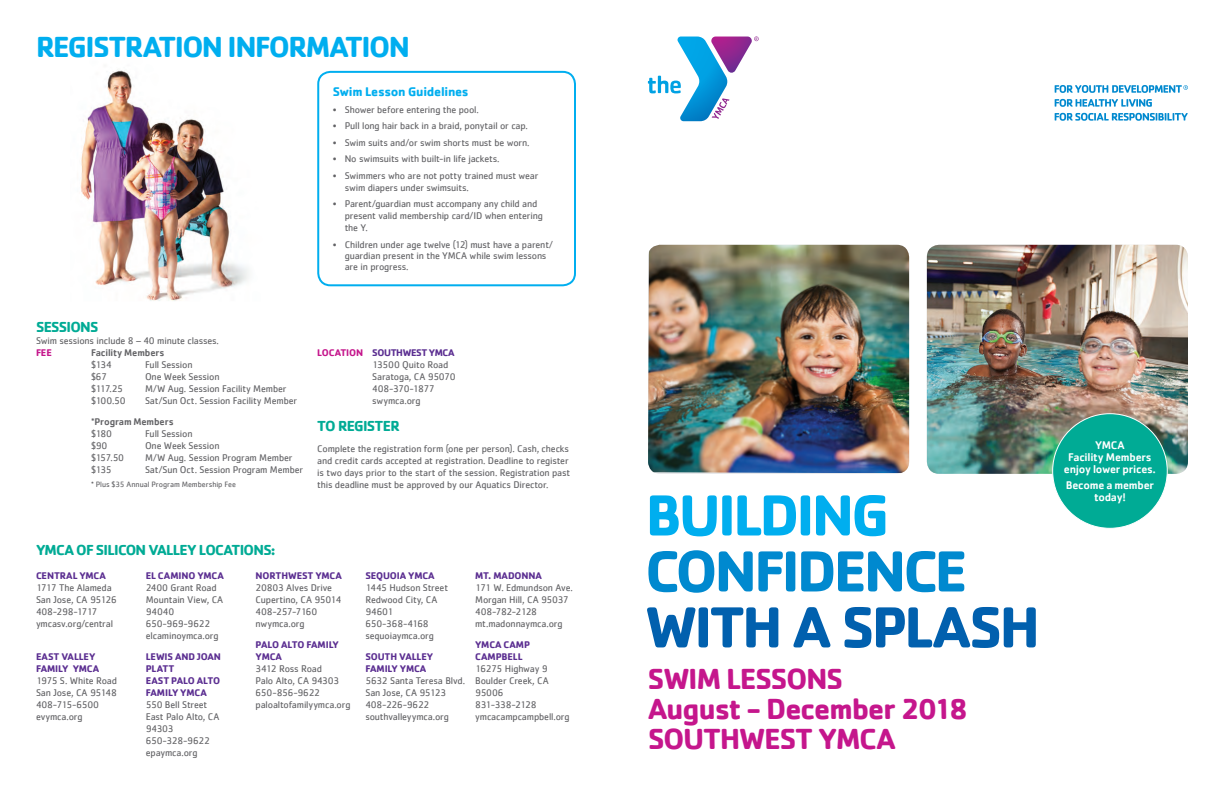
<style>
.page{position:relative;width:1224px;height:792px;background:#fff}
.page>*{position:absolute;margin:0;border:0;box-sizing:border-box;transform-origin:0 0}
.t1{font:700 60px "Cachet";letter-spacing:-.05em;color:#0160ae}
.t2{font:700 60px "Cachet";letter-spacing:-.05em;color:#0089cf}
.t3{font:700 60px "Cachet";letter-spacing:-.05em;color:#00aeef}
.t4{font:700 30px/30px "Cachet";color:#c5168c}
.t5{font:700 30px "Cachet";letter-spacing:-.055em;color:#00aeef}
.t6{font:700 15px "Cachet";letter-spacing:-.05em;color:#00ab95}
.t7{font:700 13px "Cachet";letter-spacing:-.02em;color:#00aeef}
.t8{font:500 11.5px/12px "Cachet";letter-spacing:-.02em;color:#fff;text-align:center}
.t9{font:10px/12px "Cachet";letter-spacing:-.015em;color:#636366}
.t10{font:700 10px/12px "Cachet";letter-spacing:-.01em;color:#5b2e91}
.t11{font:500 10px "Cachet";letter-spacing:-.01em;color:#636366}
.t12{font:700 10px "Cachet";color:#c5168c}
.t13{font:8px "Cachet";letter-spacing:-.005em;color:#636366}
.s1{font-weight:500}
.s2{font-weight:700;color:#c5168c}
.s3{font-weight:700;color:#5b2e91}
</style>
<div class="page">
<svg style="left:648px;top:37px;width:111px;height:84px"></svg>
<img style="left:648px;top:245px;width:261px;height:228px">
<img style="left:927px;top:245px;width:261px;height:229px">
<svg style="left:1055px;top:99px;width:97px;height:8px"></svg>
<svg style="left:1055px;top:113px;width:133px;height:8px"></svg>
<svg style="left:1055px;top:85px;width:133px;height:8px"></svg>
<div style="left:1053px;top:414px;width:114px;height:114px;background:#00ab95;border-radius:50%"></div>
<div style="left:317px;top:71px;width:259px;height:215px;border:2px solid #00aeef;border-radius:12px"></div>
<img style="left:81px;top:70px;width:168px;height:231px">
<h2 class="t5" style="left:36px;top:27px;width:375px">REGISTRATION INFORMATION</h2>
<h3 class="t7" style="left:333px;top:84px;width:138px">Swim Lesson Guidelines</h3>
<p class="t9" style="left:333px;top:103px;width:148px">• Shower before entering the pool.</p>
<p class="t9" style="left:333px;top:120px;width:197px">• Pull long hair back in a braid, ponytail or cap.</p>
<p class="t9" style="left:333px;top:136px;width:198px">• Swim suits and/or swim shorts must be worn.</p>
<p class="t9" style="left:333px;top:153px;width:168px">• No swimsuits with built-in life jackets.</p>
<p class="t9" style="left:345px;top:169px;width:195px;text-indent:-12px">• Swimmers who are not potty trained must wear swim diapers under swimsuits.</p>
<p class="t9" style="left:345px;top:198px;width:200px;text-indent:-12px">• Parent/guardian must accompany any child and present valid membership card/ID when entering the Y.</p>
<p class="t9" style="left:345px;top:239px;width:210px;line-height:11px;text-indent:-12px">• Children under age twelve (12) must have a parent/ guardian present in the YMCA while swim lessons are in progress.</p>
<h3 class="t6" style="left:36px;top:317px;width:64px">SESSIONS</h3>
<p class="t9" style="left:36px;top:335px;width:184px">Swim sessions include 8 – 40 minute classes.</p>
<p class="t12" style="left:36px;top:346px;width:17px">FEE</p>
<p class="t11" style="left:91px;top:347px;width:75px">Facility Members</p>
<p class="t9" style="left:91px;top:359px;width:22px">$134</p>
<p class="t9" style="left:145px;top:359px;width:49px">Full Session</p>
<p class="t9" style="left:91px;top:371px;width:18px">$67</p>
<p class="t9" style="left:145px;top:371px;width:76px">One Week Session</p>
<p class="t9" style="left:91px;top:383px;width:34px">$117.25</p>
<p class="t9" style="left:145px;top:383px;width:143px">M/W Aug. Session Facility Member</p>
<p class="t9" style="left:91px;top:395px;width:36px">$100.50</p>
<p class="t9" style="left:91px;top:390px;width:208px;line-height:21px;text-indent:54px">Sat/Sun Oct. Session Facility Member *<span class="s1">Program Members</span></p>
<p class="t9" style="left:91px;top:428px;width:23px">$180</p>
<p class="t9" style="left:145px;top:428px;width:49px">Full Session</p>
<p class="t9" style="left:91px;top:440px;width:18px">$90</p>
<p class="t9" style="left:145px;top:440px;width:76px">One Week Session</p>
<p class="t9" style="left:91px;top:452px;width:35px">$157.50</p>
<p class="t9" style="left:145px;top:452px;width:149px">M/W Aug. Session Program Member</p>
<p class="t9" style="left:91px;top:464px;width:22px">$135</p>
<p class="t9" style="left:145px;top:464px;width:160px">Sat/Sun Oct. Session Program Member</p>
<p class="t13" style="left:91px;top:480px;width:147px">* Plus $35 Annual Program Membership Fee</p>
<p class="t9" style="left:372px;top:347px;width:85px;text-indent:-55px"><span class="s2">LOCATION</span> <span class="s3">SOUTHWEST YMCA<br></span>13500 Quito Road<br>Saratoga, CA 95070<br>408-370-1877 swymca.org</p>
<h3 class="t6" style="left:317px;top:417px;width:84px">TO REGISTER</h3>
<p class="t9" style="left:317px;top:443px;width:254px">Complete the registration form (one per person). Cash, checks and credit cards accepted at registration. Deadline to register is two days prior to the start of the session. Registration past this deadline must be approved by our Aquatics Director.</p>
<h3 class="t6" style="left:36px;top:540px;width:241px">YMCA OF SILICON VALLEY LOCATIONS:</h3>
<p class="t10" style="left:36px;top:569px;width:71px">CENTRAL YMCA</p>
<p class="t9" style="left:36px;top:582px;width:82px">1717 The Alameda<br>San Jose, CA 95126<br>408-298-1717 ymcasv.org/central</p>
<p class="t10" style="left:36px;top:650px;width:65px">EAST VALLEY<br>FAMILY YMCA</p>
<p class="t9" style="left:36px;top:675px;width:83px">1975 S. White Road<br>San Jose, CA 95148<br>408-715-6500 evymca.org</p>
<p class="t10" style="left:146px;top:569px;width:80px">EL CAMINO YMCA</p>
<p class="t9" style="left:146px;top:582px;width:79px">2400 Grant Road<br>Mountain View, CA<br>94040<br>650-969-9622 elcaminoymca.org</p>
<p class="t10" style="left:146px;top:650px;width:77px">LEWIS AND JOAN<br>PLATT<br>EAST PALO ALTO<br>FAMILY YMCA</p>
<p class="t9" style="left:146px;top:699px;width:75px">550 Bell Street<br>East Palo Alto, CA<br>94303<br>650-328-9622 epaymca.org</p>
<p class="t10" style="left:256px;top:569px;width:88px">NORTHWEST YMCA</p>
<p class="t9" style="left:256px;top:582px;width:87px">20803 Alves Drive<br>Cupertino, CA 95014<br>408-257-7160 nwymca.org</p>
<p class="t10" style="left:256px;top:638px;width:85px">PALO ALTO FAMILY<br>YMCA</p>
<p class="t9" style="left:256px;top:663px;width:96px">3412 Ross Road<br>Palo Alto, CA 94303<br>650-856-9622 paloaltofamilyymca.org</p>
<p class="t10" style="left:365px;top:569px;width:71px">SEQUOIA YMCA</p>
<p class="t9" style="left:365px;top:582px;width:84px">1445 Hudson Street<br>Redwood City, CA<br>94601<br>650-368-4168 sequoiaymca.org</p>
<p class="t10" style="left:365px;top:650px;width:69px">SOUTH VALLEY<br>FAMILY YMCA</p>
<p class="t9" style="left:365px;top:675px;width:101px">5632 Santa Teresa Blvd.<br>San Jose, CA 95123<br>408-226-9622 southvalleyymca.org</p>
<p class="t10" style="left:475px;top:569px;width:68px">MT. MADONNA</p>
<p class="t9" style="left:475px;top:582px;width:99px">171 W. Edmundson Ave.<br>Morgan Hill, CA 95037<br>408-782-2128 mt.madonnaymca.org</p>
<p class="t10" style="left:475px;top:638px;width:56px">YMCA CAMP<br>CAMPBELL</p>
<p class="t9" style="left:475px;top:663px;width:96px">16275 Highway 9<br>Boulder Creek, CA<br>95006<br>831-338-2128 ymcacampcampbell.org</p>
<h1 class="t3" style="left:645px;top:476px;width:246px">BUILDING</h1>
<h1 class="t2" style="left:645px;top:532px;width:324px">CONFIDENCE</h1>
<h1 class="t1" style="left:645px;top:588px;width:396px">WITH A SPLASH</h1>
<h2 class="t4" style="left:648px;top:662px;width:322px">SWIM LESSONS<br>August - December 2018<br>SOUTHWEST YMCA</h2>
<p class="t8" style="left:1064px;top:439px;width:93px">YMCA<br>Facility Members enjoy lower prices.</p>
<p class="t8" style="left:1066px;top:479px;width:90px">Become a member today!</p>
</div>
